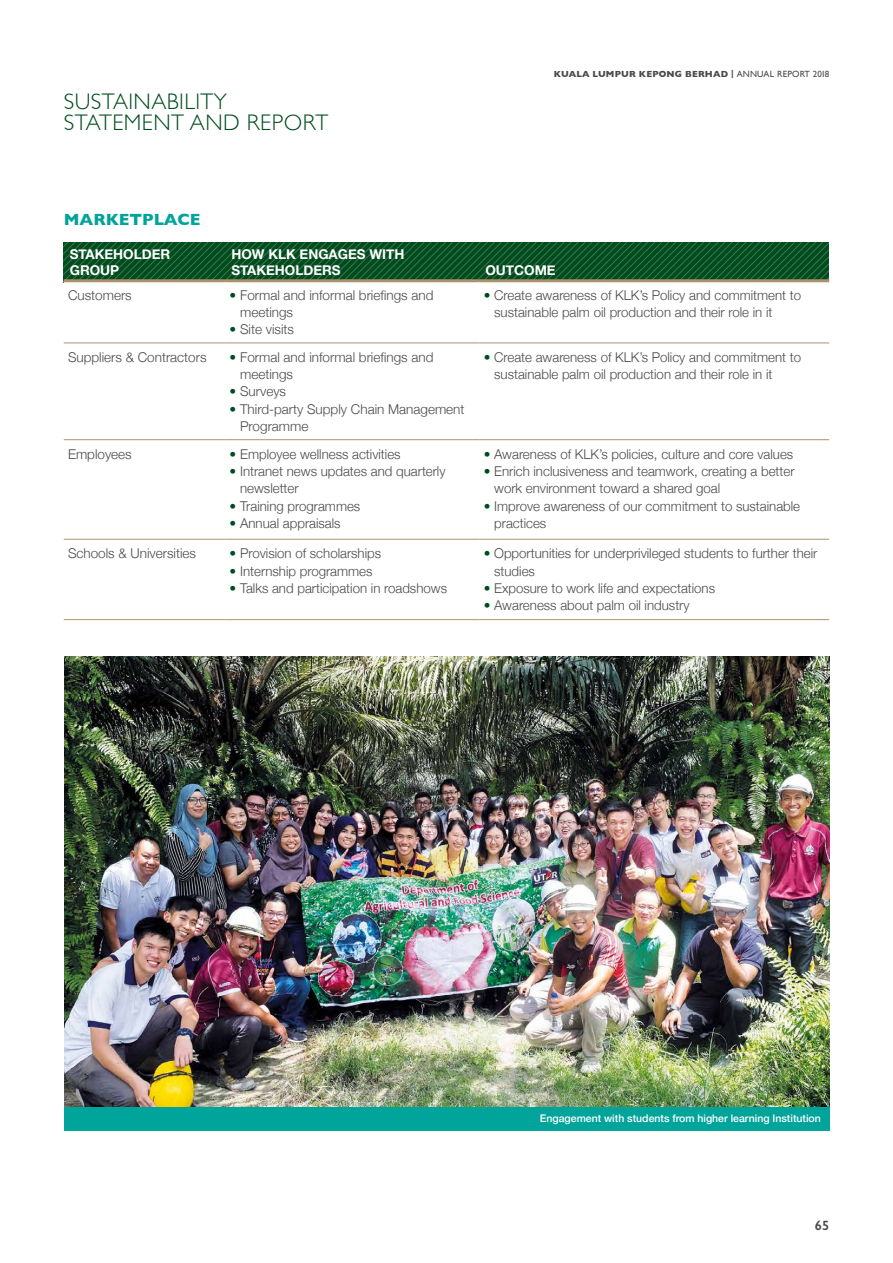
<style>
.page{position:relative;width:893px;height:1263px;background:#fff}
.page>*{position:absolute;margin:0;border:0;box-sizing:border-box;transform-origin:0 0}
.t1{font:300 22.5px/21.1px "Gill Sans";letter-spacing:.02em;color:#004c1d}
.t2{font:700 16.5px "Gill Sans";color:#00a49a}
.t3{font:300 13.5px/17.2px "Helvetica Neue";color:#4a4a49}
.t4{font:700 13.5px/16.2px "Helvetica Neue";color:#fff}
.t5{font:600 13.5px "Gill Sans";color:#4a4a49}
.t6{font:500 10.5px "Helvetica Neue";color:#fff}
.t7{font:700 9px "Gill Sans";letter-spacing:.02em;color:#4a4a49}
.s1{font-weight:400}
.s2{color:#004c1d}
</style>
<div class="page">
<svg style="left:64px;top:242px;width:766px;height:40px;background:#0b5427"></svg>
<svg style="left:64px;top:282px;width:765px;height:257px"></svg>
<hr style="left:64px;top:343px;width:161px;height:1px;background:#ad936d">
<hr style="left:225px;top:343px;width:254px;height:1px;background:#ad936d">
<hr style="left:479px;top:343px;width:350px;height:1px;background:#ad936d">
<hr style="left:64px;top:439px;width:161px;height:1px;background:#ad936d">
<hr style="left:225px;top:439px;width:254px;height:1px;background:#ad936d">
<hr style="left:479px;top:439px;width:350px;height:1px;background:#ad936d">
<hr style="left:64px;top:539px;width:161px;height:1px;background:#ad936d">
<hr style="left:225px;top:539px;width:254px;height:1px;background:#ad936d">
<hr style="left:479px;top:539px;width:350px;height:1px;background:#ad936d">
<hr style="left:225px;top:279px;width:254px;height:3px;background:#ad936d">
<hr style="left:479px;top:279px;width:350px;height:3px;background:#ad936d">
<hr style="left:64px;top:279px;width:161px;height:3px;background:#ad936d">
<hr style="left:64px;top:619px;width:161px;height:1px;background:#ad936d">
<hr style="left:225px;top:619px;width:254px;height:1px;background:#ad936d">
<hr style="left:479px;top:619px;width:350px;height:1px;background:#ad936d">
<img style="left:64px;top:656px;width:765px;height:451px">
<div style="left:64px;top:1107px;width:765px;height:23px;background:#00a49a"></div>
<h1 class="t1" style="left:64px;top:90px;width:266px">SUSTAINABILITY<br>STATEMENT AND REPORT</h1>
<p class="t7" style="left:554px;top:66px;width:277px">KUALA LUMPUR KEPONG BERHAD | <span class="s1">ANNUAL REPORT 2018</span></p>
<p class="t2" style="left:64px;top:206px;width:138px">MARKETPLACE</p>
<p class="t4" style="left:70px;top:246px;width:102px">STAKEHOLDER<br>GROUP</p>
<p class="t4" style="left:231px;top:246px;width:174px">HOW KLK ENGAGES WITH<br>STAKEHOLDERS</p>
<p class="t3" style="left:68px;top:285px;width:65px">Customers</p>
<p class="t3" style="left:240px;top:285px;width:195px;text-indent:-11px"><span class="s2">•</span> Formal and informal briefings and meetings</p>
<p class="t3" style="left:230px;top:320px;width:66px"><span class="s2">•</span> Site visits</p>
<p class="t3" style="left:68px;top:348px;width:140px">Suppliers &amp; Contractors</p>
<p class="t3" style="left:240px;top:348px;width:195px;text-indent:-11px"><span class="s2">•</span> Formal and informal briefings and meetings</p>
<p class="t3" style="left:230px;top:382px;width:58px"><span class="s2">•</span> Surveys</p>
<p class="t3" style="left:240px;top:399px;width:226px;text-indent:-11px"><span class="s2">•</span> Third-party Supply Chain Management<br>Programme</p>
<p class="t3" style="left:68px;top:444px;width:65px">Employees</p>
<p class="t3" style="left:230px;top:444px;width:172px"><span class="s2">•</span> Employee wellness activities</p>
<p class="t3" style="left:240px;top:462px;width:207px;text-indent:-11px"><span class="s2">•</span> Intranet news updates and quarterly newsletter</p>
<p class="t3" style="left:230px;top:496px;width:132px"><span class="s2">•</span> Training programmes</p>
<p class="t3" style="left:230px;top:513px;width:113px"><span class="s2">•</span> Annual appraisals</p>
<p class="t3" style="left:68px;top:544px;width:130px">Schools &amp; Universities</p>
<p class="t3" style="left:230px;top:544px;width:153px"><span class="s2">•</span> Provision of scholarships</p>
<p class="t3" style="left:230px;top:561px;width:144px"><span class="s2">•</span> Internship programmes</p>
<p class="t3" style="left:230px;top:578px;width:219px"><span class="s2">•</span> Talks and participation in roadshows</p>
<p class="t4" style="left:485px;top:262px;width:72px">OUTCOME</p>
<p class="t3" style="left:494px;top:285px;width:308px;text-indent:-10px"><span class="s2">•</span> Create awareness of KLK’s Policy and commitment to sustainable palm oil production and their role in it</p>
<p class="t3" style="left:494px;top:348px;width:308px;text-indent:-10px"><span class="s2">•</span> Create awareness of KLK’s Policy and commitment to sustainable palm oil production and their role in it</p>
<p class="t3" style="left:484px;top:444px;width:311px"><span class="s2">•</span> Awareness of KLK’s policies, culture and core values</p>
<p class="t3" style="left:494px;top:462px;width:302px;text-indent:-11px"><span class="s2">•</span> Enrich inclusiveness and teamwork, creating a better work environment toward a shared goal</p>
<p class="t3" style="left:494px;top:496px;width:307px;text-indent:-11px"><span class="s2">•</span> Improve awareness of our commitment to sustainable practices</p>
<p class="t3" style="left:494px;top:544px;width:325px;text-indent:-11px"><span class="s2">•</span> Opportunities for underprivileged students to further their studies</p>
<p class="t3" style="left:484px;top:578px;width:233px"><span class="s2">•</span> Exposure to work life and expectations</p>
<p class="t3" style="left:484px;top:596px;width:207px"><span class="s2">•</span> Awareness about palm oil industry</p>
<p class="t6" style="left:540px;top:1109px;width:282px">Engagement with students from higher learning Institution</p>
<p class="t5" style="left:815px;top:1217px;width:16px">65</p>
</div>
